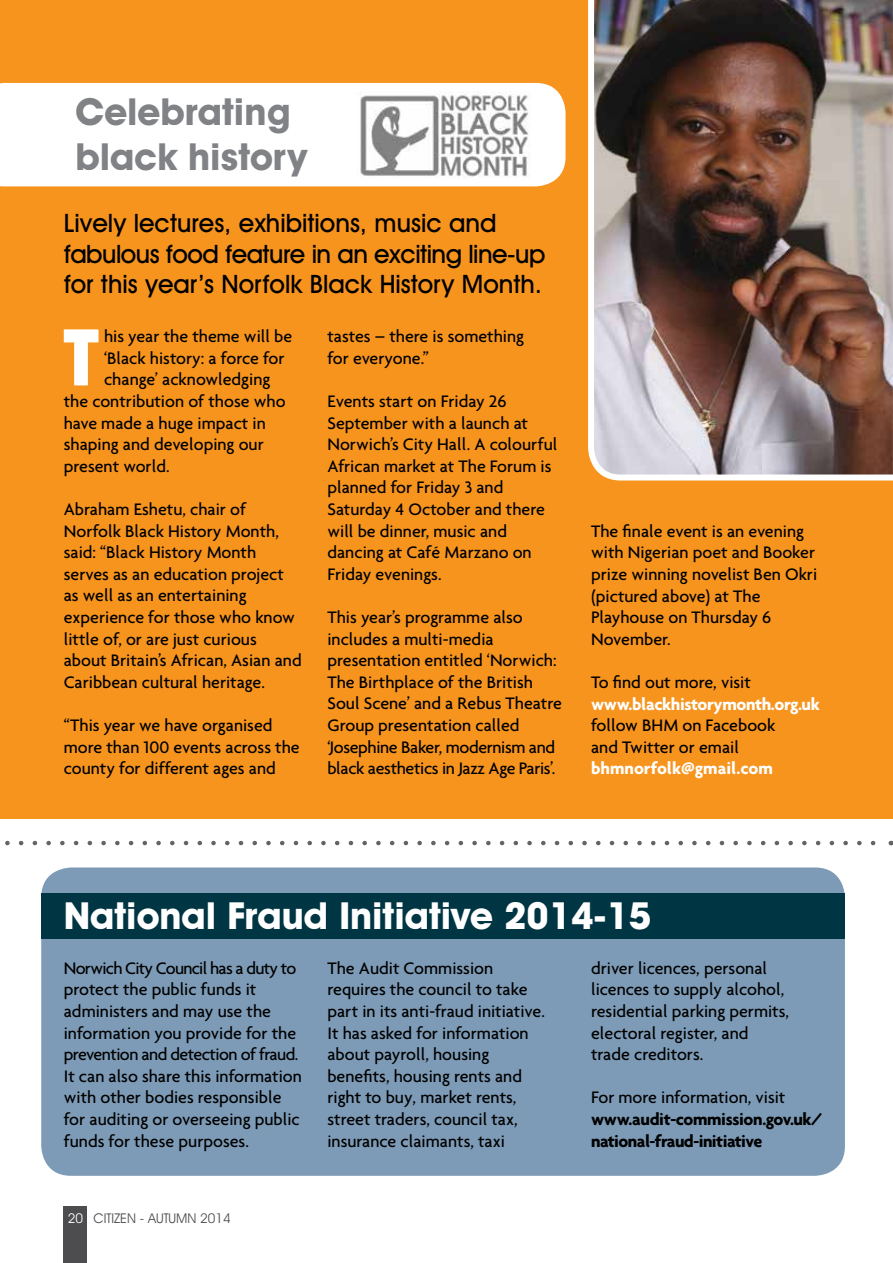
<style>
.page{position:relative;width:893px;height:1263px;background:#fff}
.page>*{position:absolute;margin:0;border:0;box-sizing:border-box;transform-origin:0 0}
.t1{font:700 78.75px "Avant Garde IT Cby BT";color:#fff}
.t2{font:700 37.5px "Avant Garde IT Cby BT";color:#fff}
.t3{font:700 37.5px/45px "Avant Garde IT Cby BT";color:#808285}
.t4{font:500 25.5px/30.6px "Avant Garde IT Cby BT";color:#000}
.t5{font:500 18px/21.6px "Agenda";color:#000}
.t6{font:700 18px/21.6px "Agenda";letter-spacing:-.03em;color:#000}
.t7{font:700 18px "Agenda";letter-spacing:-.02em;color:#fff}
.t8{font:700 18px "Agenda";color:#fff}
.t9{font:13.5px "Avant Garde IT Cby BT";color:#4d4d4f}
.s1{color:#fff}
</style>
<div class="page">
<div style="left:41px;top:867px;width:804px;height:309px;background:#7d9bb6;border-radius:30px"></div>
<div style="left:41px;top:894px;width:804px;height:45px;background:#003644"></div>
<div style="left:0;top:0;width:893px;height:819px;background:#f7941e"></div>
<div style="left:0;top:83px;width:566px;height:103px;background:#fff"></div>
<img style="left:588px;top:0;width:305px;height:481px">
<div style="left:64px;top:1206px;width:23px;height:57px;background:#4d4d4f"></div>
<img style="left:358px;top:91px;width:174px;height:88px">
<svg style="left:7px;top:841px;width:869px;height:4px"></svg>
<h2 class="t3" style="left:75px;top:89px;width:233px">Celebrating black history</h2>
<h3 class="t4" style="left:64px;top:208px;width:483px">Lively lectures, exhibitions, music and fabulous food feature in an exciting line-up for this year’s Norfolk Black History Month.</h3>
<h1 class="t1" style="left:63px;top:310px;width:36px">T</h1>
<p class="t5" style="left:104px;top:325px;width:190px">his year the theme will be</p>
<p class="t5" style="left:104px;top:347px;width:182px">‘Black history: a force for</p>
<p class="t5" style="left:104px;top:368px;width:168px">change’ acknowledging</p>
<p class="t5" style="left:64px;top:390px;width:223px">the contribution of those who</p>
<p class="t5" style="left:64px;top:412px;width:204px">have made a huge impact in</p>
<p class="t5" style="left:64px;top:433px;width:202px">shaping and developing our</p>
<p class="t5" style="left:64px;top:455px;width:107px">present world.</p>
<p class="t5" style="left:64px;top:498px;width:239px">Abraham Eshetu, chair of<br>Norfolk Black History Month, said: “Black History Month serves as an education project as well as an entertaining experience for those who know little of, or are just curious about Britain’s African, Asian and<br>Caribbean cultural heritage.</p>
<p class="t5" style="left:64px;top:714px;width:237px">“This year we have organised more than 100 events across the county for different ages and</p>
<p class="t5" style="left:327px;top:325px;width:198px">tastes – there is something for everyone.”</p>
<p class="t5" style="left:327px;top:390px;width:231px">Events start on Friday 26<br>September with a launch at<br>Norwich’s City Hall. A colourful<br>African market at The Forum is planned for Friday 3 and<br>Saturday 4 October and there will be dinner, music and dancing at Café Marzano on<br>Friday evenings.</p>
<p class="t5" style="left:327px;top:606px;width:236px">This year’s programme also includes a multi-media presentation entitled ‘Norwich:<br>The Birthplace of the British<br>Soul Scene’ and a Rebus Theatre<br>Group presentation called ‘Josephine Baker, modernism and black aesthetics in Jazz Age Paris’.</p>
<p class="t5" style="left:591px;top:520px;width:228px">The finale event is an evening with Nigerian poet and Booker prize winning novelist Ben Okri (pictured above) at The<br>Playhouse on Thursday 6<br>November.</p>
<p class="t5" style="left:591px;top:671px;width:161px">To find out more, visit</p>
<p class="t7" style="left:591px;top:693px;width:230px">www.blackhistorymonth.org.uk</p>
<p class="t5" style="left:591px;top:714px;width:186px">follow BHM on Facebook and Twitter or email</p>
<p class="t8" style="left:591px;top:757px;width:183px">bhmnorfolk@gmail.com</p>
<h2 class="t2" style="left:64px;top:893px;width:589px">National Fraud Initiative 2014-15</h2>
<p class="t5" style="left:64px;top:957px;width:240px">Norwich City Council has a duty to protect the public funds it administers and may use the information you provide for the prevention and detection of fraud.<br>It can also share this information with other bodies responsible for auditing or overseeing public funds for these purposes.</p>
<p class="t5" style="left:327px;top:957px;width:219px">The Audit Commission requires the council to take part in its anti-fraud initiative.<br>It has asked for information about payroll, housing benefits, housing rents and right to buy, market rents, street traders, council tax, insurance claimants, taxi</p>
<p class="t5" style="left:591px;top:957px;width:199px">driver licences, personal licences to supply alcohol, residential parking permits, electoral register, and trade creditors.</p>
<p class="t5" style="left:591px;top:1086px;width:196px">For more information, visit</p>
<p class="t6" style="left:591px;top:1108px;width:233px">www.audit-commission.gov.uk/ national-fraud-initiative</p>
<p class="t9" style="left:68px;top:1210px;width:164px"><span class="s1">20</span> CITIZEN - AUTUMN 2014</p>
</div>
